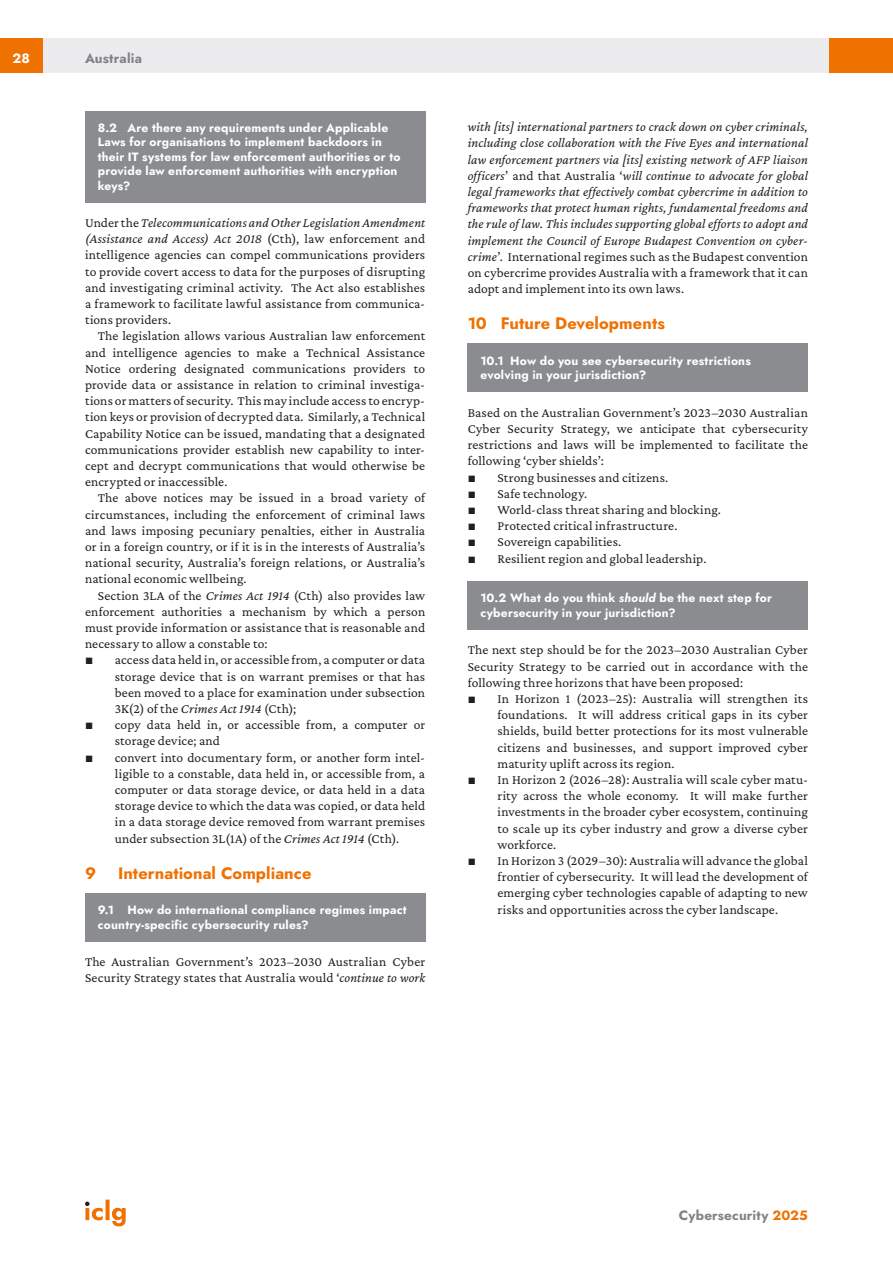
<style>
.page{position:relative;width:893px;height:1263px;background:#fff}
.page>*{position:absolute;margin:0;border:0;box-sizing:border-box;transform-origin:0 0}
.MS_Heading{font:16.5px "Jost";letter-spacing:.005em;color:#ef7100}
.MS_Body_Text_-_Second_Paragraph{font:13.5px/16.2px "Crimson Pro";letter-spacing:.01em;color:#231f20;text-align:justify}
.MS_Body_Text_-_First_Paragraph{font:13.5px/16.2px "Crimson Pro";letter-spacing:.01em;color:#231f20;text-align:justify}
.MS_Body_Text_-_First_Paragraph-2{font:italic 13.5px/16.2px "Crimson Pro";letter-spacing:.01em;color:#231f20;text-align:justify}
.t1{font:13.5px "Jost";letter-spacing:.015em;color:#808285}
.t2{font:13.5px "Jost";color:#fff}
.MS_-_Question{font:12px/14.4px "Jost";letter-spacing:.015em;color:#fff}
.MS_-_Question_following_section{font:12px/14.4px "Jost";letter-spacing:.015em;color:#fff}
.s1{font-style:italic}
.s2{font-family:"Garamond"}
.s3{font-style:normal}
.s4{color:#ef7100}
</style>
<div class="page">
<div style="left:43px;top:38px;width:786px;height:34px;background:#ececee"></div>
<div style="left:0;top:38px;width:43px;height:34px;background:#ef7100"></div>
<div style="left:829px;top:38px;width:64px;height:34px;background:#ef7100"></div>
<svg style="left:85px;top:1199px;width:41px;height:27px"></svg>
<div style="left:468px;top:343px;width:340px;height:49px;background:#8a8c8f"></div>
<div style="left:468px;top:581px;width:340px;height:49px;background:#8a8c8f"></div>
<div style="left:85px;top:111px;width:340px;height:91px;background:#8a8c8f"></div>
<div style="left:85px;top:893px;width:340px;height:49px;background:#8a8c8f"></div>
<p class="t2" style="left:13px;top:49px;width:19px">28</p>
<p class="t1" style="left:85px;top:49px;width:58px">Australia</p>
<p class="MS_-_Question" style="left:98px;top:121px;width:304px">8.2 Are there any requirements under Applicable Laws for organisations to implement backdoors in their IT systems for law enforcement authorities or to provide law enforcement authorities with encryption keys?</p>
<p class="MS_Body_Text_-_First_Paragraph" style="left:85px;top:214px;width:342px">Under the <span class="s1">Telecommunications and Other Legislation Amendment (Assistance and Access) Act 2018</span> (Cth), law enforcement and intelligence agencies can compel communications providers to provide covert access to data for the purposes of disrupting and investigating criminal activity. The Act also establishes a framework to facilitate lawful assistance from communica&shy;tions providers.</p>
<p class="MS_Body_Text_-_Second_Paragraph" style="left:85px;top:328px;width:342px;text-indent:13px">The legislation allows various Australian law enforcement and intelligence agencies to make a Technical Assistance Notice ordering designated communications providers to provide data or assistance in relation to criminal investiga&shy;tions or matters of security. This may include access to encryp&shy;tion keys or provision of decrypted data. Similarly, a Technical Capability Notice can be issued, mandating that a designated communications provider establish new capability to inter&shy;cept and decrypt communications that would otherwise be encrypted or inaccessible.</p>
<p class="MS_Body_Text_-_Second_Paragraph" style="left:85px;top:490px;width:342px;text-indent:13px">The above notices may be issued in a broad variety of circumstances, including the enforcement of criminal laws and laws imposing pecuniary penalties, either in Australia or in a foreign country, or if it is in the interests of Australia’s national security, Australia’s foreign relations, or Australia’s national economic wellbeing.</p>
<p class="MS_Body_Text_-_Second_Paragraph" style="left:85px;top:587px;width:342px;text-indent:13px">Section 3LA of the <span class="s1">Crimes Act 1914</span> (Cth) also provides law enforcement authorities a mechanism by which a person must provide information or assistance that is reasonable and necessary to allow a constable to:</p>
<p class="MS_Body_Text_-_Second_Paragraph" style="left:115px;top:652px;width:312px;text-indent:-30px"><span class="s2">■</span> access data held in, or accessible from, a computer or data storage device that is on warrant premises or that has been moved to a place for examination under subsection 3K(2) of the <span class="s1">Crimes Act 1914</span> (Cth);</p>
<p class="MS_Body_Text_-_Second_Paragraph" style="left:115px;top:716px;width:312px;text-indent:-30px"><span class="s2">■</span> copy data held in, or accessible from, a computer or storage device; and</p>
<p class="MS_Body_Text_-_Second_Paragraph" style="left:115px;top:749px;width:312px;text-indent:-30px"><span class="s2">■</span> convert into documentary form, or another form intel&shy;ligible to a constable, data held in, or accessible from, a computer or data storage device, or data held in a data storage device to which the data was copied, or data held in a data storage device removed from warrant premises under subsection 3L(1A) of the <span class="s1">Crimes Act 1914</span> (Cth).</p>
<p class="MS_Heading" style="left:85px;top:862px;width:13px">9</p>
<p class="MS_Heading" style="left:118px;top:862px;width:195px">International Compliance</p>
<p class="MS_-_Question_following_section" style="left:98px;top:903px;width:310px">9.1 How do international compliance regimes impact country-specific cybersecurity rules?</p>
<p class="MS_Body_Text_-_First_Paragraph" style="left:85px;top:953px;width:342px">The Australian Government’s 2023–2030 Australian Cyber<br>Security Strategy states that Australia would ‘<span class="s1">continue to work</span></p>
<p class="MS_Body_Text_-_First_Paragraph-2" style="left:468px;top:118px;width:342px">with [its] international partners to crack down on cyber criminals, including close collaboration with the Five Eyes and international law enforcement partners via [its] existing network of AFP liaison officers<span class="s3">’ and that Australia ‘</span>will continue to advocate for global legal frameworks that effectively combat cybercrime in addition to frameworks that protect human rights, fundamental freedoms and the rule of law. This includes supporting global efforts to adopt and implement the Council of Europe Budapest Convention on cyber&shy;crime<span class="s3">’. International regimes such as the Budapest convention on cybercrime provides Australia with a framework that it can adopt and implement into its own laws.</span></p>
<p class="MS_Heading" style="left:468px;top:312px;width:199px">10 Future Developments</p>
<p class="MS_-_Question_following_section" style="left:480px;top:354px;width:272px">10.1 How do you see cybersecurity restrictions evolving in your jurisdiction?</p>
<p class="MS_Body_Text_-_First_Paragraph" style="left:468px;top:404px;width:342px">Based on the Australian Government’s 2023–2030 Australian Cyber Security Strategy, we anticipate that cybersecurity restrictions and laws will be implemented to facilitate the following ‘cyber shields’:</p>
<p class="MS_Body_Text_-_Second_Paragraph" style="left:468px;top:469px;width:202px"><span class="s2">■</span> Strong businesses and citizens.</p>
<p class="MS_Body_Text_-_Second_Paragraph" style="left:468px;top:485px;width:121px"><span class="s2">■</span> Safe technology.</p>
<p class="MS_Body_Text_-_Second_Paragraph" style="left:468px;top:501px;width:255px"><span class="s2">■</span> World-class threat sharing and blocking.</p>
<p class="MS_Body_Text_-_Second_Paragraph" style="left:468px;top:517px;width:211px"><span class="s2">■</span> Protected critical infrastructure.</p>
<p class="MS_Body_Text_-_Second_Paragraph" style="left:468px;top:534px;width:155px"><span class="s2">■</span> Sovereign capabilities.</p>
<p class="MS_Body_Text_-_Second_Paragraph" style="left:468px;top:550px;width:240px"><span class="s2">■</span> Resilient region and global leadership.</p>
<p class="MS_-_Question" style="left:480px;top:591px;width:293px">10.2 What do you think <span class="s1">should</span> be the next step for cybersecurity in your jurisdiction?</p>
<p class="MS_Body_Text_-_First_Paragraph" style="left:468px;top:642px;width:342px">The next step should be for the 2023–2030 Australian Cyber Security Strategy to be carried out in accordance with the following three horizons that have been proposed:</p>
<p class="MS_Body_Text_-_Second_Paragraph" style="left:497px;top:690px;width:312px;text-indent:-30px"><span class="s2">■</span> In Horizon 1 (2023–25): Australia will strengthen its foundations. It will address critical gaps in its cyber shields, build better protections for its most vulnerable citizens and businesses, and support improved cyber maturity uplift across its region.</p>
<p class="MS_Body_Text_-_Second_Paragraph" style="left:497px;top:771px;width:312px;text-indent:-30px"><span class="s2">■</span> In Horizon 2 (2026–28): Australia will scale cyber matu&shy;rity across the whole economy. It will make further investments in the broader cyber ecosystem, continuing to scale up its cyber industry and grow a diverse cyber workforce.</p>
<p class="MS_Body_Text_-_Second_Paragraph" style="left:497px;top:852px;width:312px;text-indent:-30px"><span class="s2">■</span> In Horizon 3 (2029–30): Australia will advance the global frontier of cybersecurity. It will lead the development of emerging cyber technologies capable of adapting to new risks and opportunities across the cyber landscape.</p>
<p class="t1" style="left:679px;top:1206px;width:131px">Cybersecurity <span class="s4">2025</span></p>
</div>
